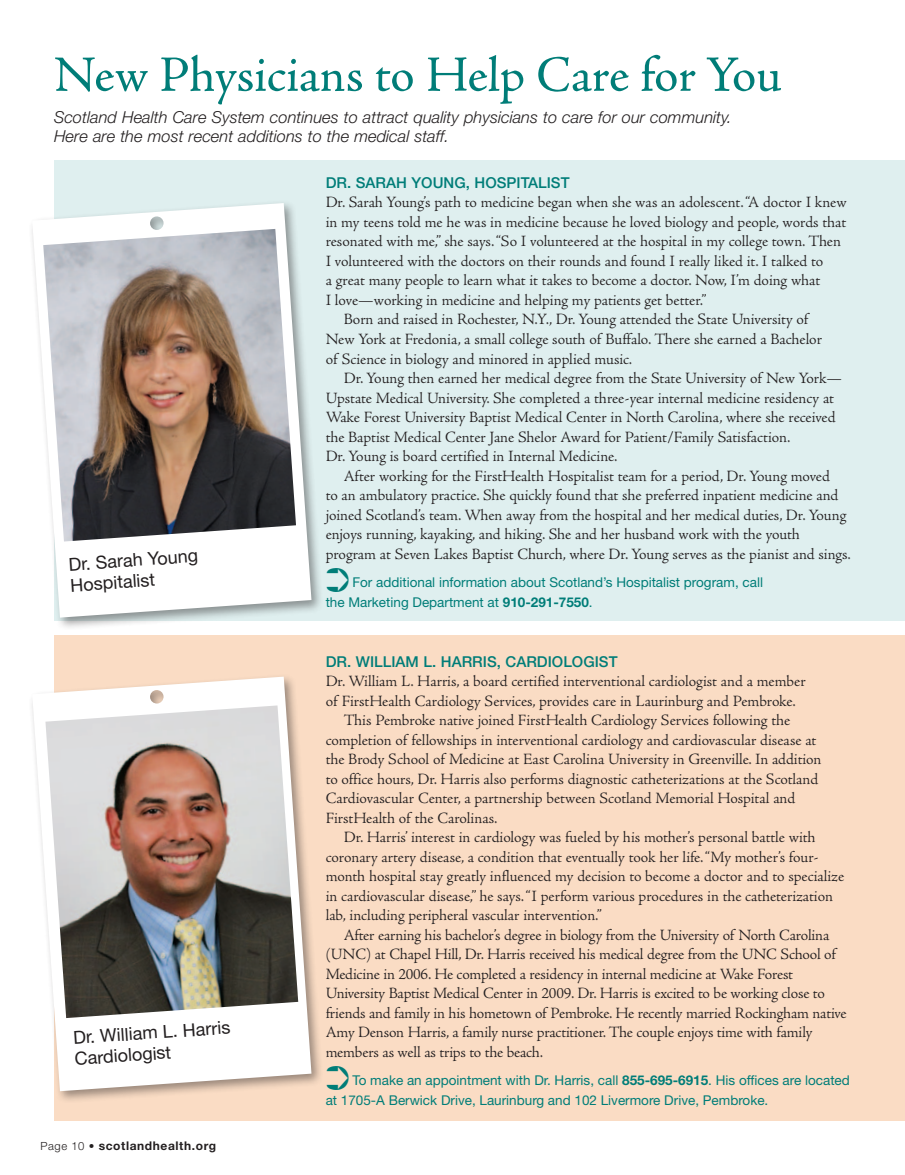
<style>
.page{position:relative;width:905px;height:1175px;background:#fff}
.page>*{position:absolute;margin:0;border:0;box-sizing:border-box;transform-origin:0 0}
.t1{font:51px "Adobe Jenson Pro";letter-spacing:-.005em;color:#007d78}
.t2{font:18px/21px "Helvetica Neue LT Std";color:#231f20}
.t3{font:italic 300 16.5px/19.5px "Helvetica Neue LT Std";color:#231f20}
.t4{font:300 15.75px "Adobe Jenson Pro";letter-spacing:-.005em;color:#231f20}
.t5{font:500 15px "Helvetica Neue LT Std";color:#007d78}
.t6{font:13.5px/19.5px "Helvetica Neue LT Std";color:#007d78}
.t7{font:700 12px "Helvetica Neue LT Std";letter-spacing:.05em;color:#231f20}
.s1{font-weight:300;font-size:11.25px}
.s2{font-weight:700}
</style>
<div class="page">
<div style="left:55px;top:635px;width:849px;height:485px;background:#fadcc4"></div>
<div style="left:55px;top:160px;width:849px;height:461px;background:#dfefef"></div>
<div style="left:29px;top:199px;width:295px;height:431px;background:#231f20;opacity:.45"></div>
<svg style="left:32px;top:203px;width:279px;height:414px;fill:#fff"></svg>
<div style="left:29px;top:673px;width:295px;height:430px;background:#231f20;opacity:.45"></div>
<svg style="left:32px;top:676px;width:279px;height:415px;fill:#fff"></svg>
<img style="left:43px;top:229px;width:253px;height:312px">
<img style="left:45px;top:705px;width:253px;height:313px">
<h1 class="t1" style="left:54px;top:46px;width:729px">New Physicians to Help Care for You</h1>
<p class="t3" style="left:54px;top:107px;width:679px">Scotland Health Care System continues to attract quality physicians to care for our community.<br>Here are the most recent additions to the medical staff.</p>
<p class="t2" style="left:68px;top:553px;width:131px;rotate:-4deg">Dr. Sarah Young<br>Hospitalist</p>
<p class="t2" style="left:72px;top:1027px;width:159px;rotate:-4deg">Dr. William L. Harris<br>Cardiologist</p>
<p class="t7" style="left:40px;top:1138px;width:177px"><span class="s1">Page 10 •</span> scotlandhealth.org</p>
<p class="t5" style="left:326px;top:174px;width:245px">DR. SARAH YOUNG, HOSPITALIST</p>
<p class="t4" style="left:326px;top:194px;width:522px">Dr. Sarah Young’s path to medicine began when she was an adolescent. “A doctor I knew</p>
<p class="t4" style="left:326px;top:213px;width:522px">in my teens told me he was in medicine because he loved biology and people, words that</p>
<p class="t4" style="left:326px;top:233px;width:517px">resonated with me,” she says. “So I volunteered at the hospital in my college town. Then</p>
<p class="t4" style="left:326px;top:252px;width:499px">I volunteered with the doctors on their rounds and found I really liked it. I talked to</p>
<p class="t4" style="left:326px;top:272px;width:496px">a great many people to learn what it takes to become a doctor. Now, I’m doing what</p>
<p class="t4" style="left:326px;top:291px;width:382px">I love—working in medicine and helping my patients get better.”</p>
<p class="t4" style="left:344px;top:311px;width:466px">Born and raised in Rochester, N.Y., Dr. Young attended the State University of</p>
<p class="t4" style="left:326px;top:330px;width:498px">New York at Fredonia, a small college south of Buffalo. There she earned a Bachelor</p>
<p class="t4" style="left:326px;top:350px;width:308px">of Science in biology and minored in applied music.</p>
<p class="t4" style="left:344px;top:369px;width:500px">Dr. Young then earned her medical degree from the State University of New York—</p>
<p class="t4" style="left:326px;top:389px;width:510px">Upstate Medical University. She completed a three-year internal medicine residency at</p>
<p class="t4" style="left:326px;top:408px;width:511px">Wake Forest University Baptist Medical Center in North Carolina, where she received</p>
<p class="t4" style="left:326px;top:427px;width:466px">the Baptist Medical Center Jane Shelor Award for Patient/Family Satisfaction.</p>
<p class="t4" style="left:326px;top:447px;width:293px">Dr. Young is board certified in Internal Medicine.</p>
<p class="t4" style="left:344px;top:466px;width:487px">After working for the FirstHealth Hospitalist team for a period, Dr. Young moved</p>
<p class="t4" style="left:326px;top:486px;width:514px">to an ambulatory practice. She quickly found that she preferred inpatient medicine and</p>
<p class="t4" style="left:326px;top:505px;width:522px">joined Scotland’s team. When away from the hospital and her medical duties, Dr. Young</p>
<p class="t4" style="left:326px;top:525px;width:476px">enjoys running, kayaking, and hiking. She and her husband work with the youth</p>
<p class="t4" style="left:326px;top:544px;width:526px">program at Seven Lakes Baptist Church, where Dr. Young serves as the pianist and sings.</p>
<p class="t6" style="left:326px;top:572px;width:439px;text-indent:27px">For additional information about Scotland’s Hospitalist program, call the Marketing Department at <span class="s2">910-291-7550</span>.</p>
<p class="t5" style="left:326px;top:652px;width:293px">DR. WILLIAM L. HARRIS, CARDIOLOGIST</p>
<p class="t4" style="left:326px;top:672px;width:481px">Dr. William L. Harris, a board certified interventional cardiologist and a member</p>
<p class="t4" style="left:326px;top:692px;width:471px">of FirstHealth Cardiology Services, provides care in Laurinburg and Pembroke.</p>
<p class="t4" style="left:344px;top:711px;width:448px">This Pembroke native joined FirstHealth Cardiology Services following the</p>
<p class="t4" style="left:326px;top:731px;width:492px">completion of fellowships in interventional cardiology and cardiovascular disease at</p>
<p class="t4" style="left:326px;top:750px;width:497px">the Brody School of Medicine at East Carolina University in Greenville. In addition</p>
<p class="t4" style="left:326px;top:770px;width:494px">to office hours, Dr. Harris also performs diagnostic catheterizations at the Scotland</p>
<p class="t4" style="left:326px;top:789px;width:471px">Cardiovascular Center, a partnership between Scotland Memorial Hospital and</p>
<p class="t4" style="left:326px;top:809px;width:173px">FirstHealth of the Carolinas.</p>
<p class="t4" style="left:344px;top:828px;width:473px">Dr. Harris’ interest in cardiology was fueled by his mother’s personal battle with</p>
<p class="t4" style="left:326px;top:848px;width:494px">coronary artery disease, a condition that eventually took her life. “My mother’s four-</p>
<p class="t4" style="left:326px;top:867px;width:520px">month hospital stay greatly influenced my decision to become a doctor and to specialize</p>
<p class="t4" style="left:326px;top:886px;width:509px">in cardiovascular disease,” he says. “I perform various procedures in the catheterization</p>
<p class="t4" style="left:326px;top:906px;width:277px">lab, including peripheral vascular intervention.”</p>
<p class="t4" style="left:344px;top:925px;width:487px">After earning his bachelor’s degree in biology from the University of North Carolina</p>
<p class="t4" style="left:326px;top:945px;width:511px">(UNC) at Chapel Hill, Dr. Harris received his medical degree from the UNC School of</p>
<p class="t4" style="left:326px;top:964px;width:469px">Medicine in 2006. He completed a residency in internal medicine at Wake Forest</p>
<p class="t4" style="left:326px;top:984px;width:500px">University Baptist Medical Center in 2009. Dr. Harris is excited to be working close to</p>
<p class="t4" style="left:326px;top:1003px;width:522px">friends and family in his hometown of Pembroke. He recently married Rockingham native</p>
<p class="t4" style="left:326px;top:1023px;width:488px">Amy Denson Harris, a family nurse practitioner. The couple enjoys time with family</p>
<p class="t4" style="left:326px;top:1042px;width:219px">members as well as trips to the beach.</p>
<p class="t6" style="left:326px;top:1070px;width:525px;text-indent:27px">To make an appointment with Dr. Harris, call <span class="s2">855-695-6915</span>. His offices are located at 1705-A Berwick Drive, Laurinburg and 102 Livermore Drive, Pembroke.</p>
</div>
